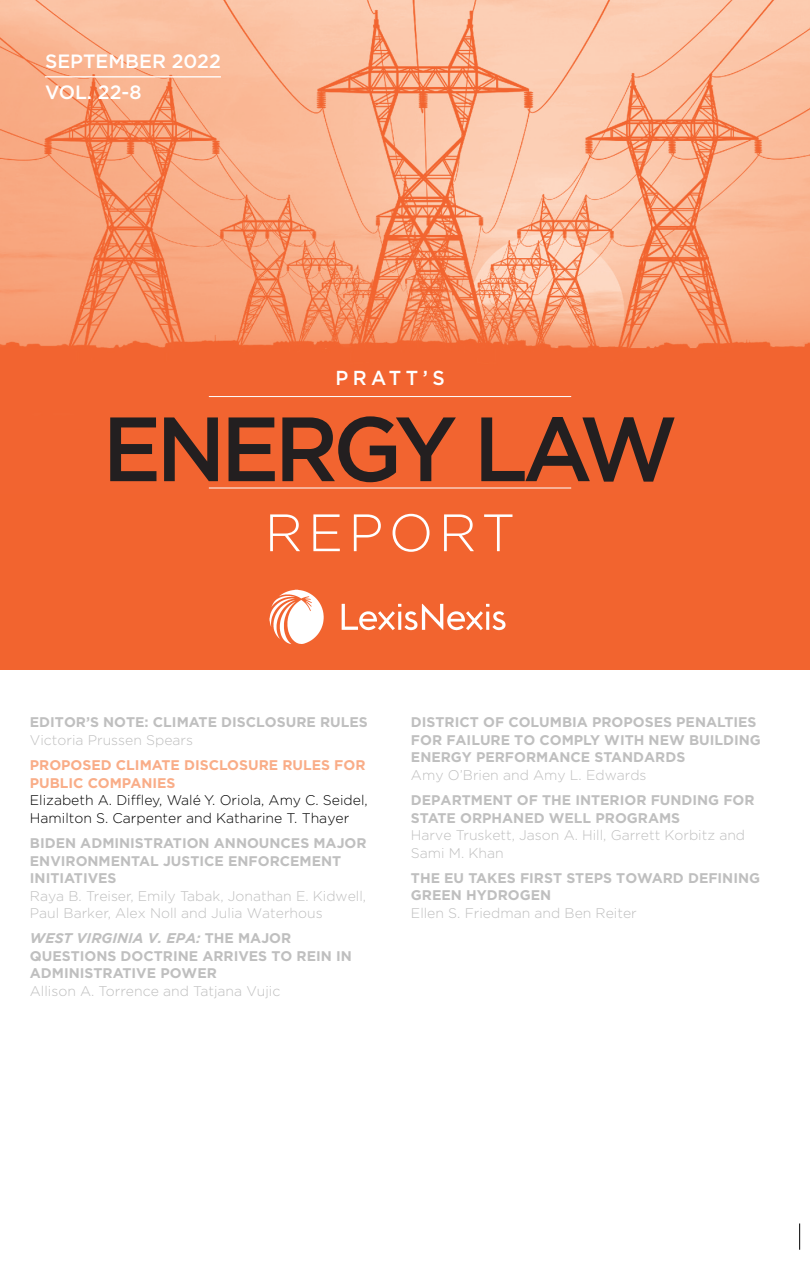
<style>
.page{position:relative;width:810px;height:1276px;background:#fff}
.page>*{position:absolute;margin:0;border:0;box-sizing:border-box;transform-origin:0 0}
.t1{font:500 91px "Gotham";letter-spacing:-.06em;color:#231f20}
.t2{font:300 52.5px "Gotham";letter-spacing:.1em;color:#fff}
.t3{font:500 20.3px "Gotham";letter-spacing:.23em;color:#fff;scale:.95 1}
.t4{font:500 19.25px/31px "Gotham";color:#fff}
.t5{font:700 14px/17.5px "Gotham";color:#bfbfbf}
.t6{font:300 14px/17.5px "Gotham";color:#bfbfbf}
.t7{font:300 14px/17.5px "Gotham";color:#000}
.t8{font:700 14px/17.5px "Gotham";color:#f9ad88}
.s1{font-style:italic}
</style>
<div class="page">
<div style="left:0;top:469px;width:810px;height:201px;background:#f2642f"></div>
<img style="left:0;top:0;width:810px;height:489px">
<hr style="left:209px;top:487px;width:362px;height:1px;background:#fff">
<hr style="left:209px;top:396px;width:362px;height:1px;background:#fff">
<hr style="left:45px;top:76px;width:176px;height:1px;background:#fff">
<img style="left:269px;top:589px;width:237px;height:55px">
<svg style="left:799px;top:1223px;width:1px;height:27px"></svg>
<h3 class="t4" style="left:45px;top:46px;width:177px">SEPTEMBER 2022<br>VOL. 22-8</h3>
<h3 class="t3" style="left:335px;top:365px;width:117px">PRATT’S</h3>
<h1 class="t1" style="left:102px;top:389px;width:577px">ENERGY LAW</h1>
<h2 class="t2" style="left:265px;top:504px;width:252px">REPORT</h2>
<p class="t5" style="left:30px;top:713px;width:339px">EDITOR’S NOTE: CLIMATE DISCLOSURE RULES</p>
<p class="t6" style="left:30px;top:731px;width:165px">Victoria Prussen Spears</p>
<p class="t8" style="left:30px;top:756px;width:337px">PROPOSED CLIMATE DISCLOSURE RULES FOR<br>PUBLIC COMPANIES</p>
<p class="t7" style="left:30px;top:791px;width:339px">Elizabeth A. Diffley, Walé Y. Oriola, Amy C. Seidel,<br>Hamilton S. Carpenter and Katharine T. Thayer</p>
<p class="t5" style="left:30px;top:834px;width:338px">BIDEN ADMINISTRATION ANNOUNCES MAJOR<br>ENVIRONMENTAL JUSTICE ENFORCEMENT<br>INITIATIVES</p>
<p class="t6" style="left:30px;top:887px;width:338px">Raya B. Treiser, Emily Tabak, Jonathan E. Kidwell,<br>Paul Barker, Alex Noll and Julia Waterhous</p>
<p class="t5" style="left:30px;top:929px;width:323px"><span class="s1">WEST VIRGINIA V. EPA:</span> THE MAJOR<br>QUESTIONS DOCTRINE ARRIVES TO REIN IN<br>ADMINISTRATIVE POWER</p>
<p class="t6" style="left:30px;top:982px;width:252px">Allison A. Torrence and Tatjana Vujic</p>
<p class="t5" style="left:411px;top:713px;width:351px">DISTRICT OF COLUMBIA PROPOSES PENALTIES<br>FOR FAILURE TO COMPLY WITH NEW BUILDING<br>ENERGY PERFORMANCE STANDARDS</p>
<p class="t6" style="left:411px;top:766px;width:237px">Amy O’Brien and Amy L. Edwards</p>
<p class="t5" style="left:411px;top:791px;width:345px">DEPARTMENT OF THE INTERIOR FUNDING FOR<br>STATE ORPHANED WELL PROGRAMS</p>
<p class="t6" style="left:411px;top:826px;width:336px">Harve Truskett, Jason A. Hill, Garrett Korbitz and<br>Sami M. Khan</p>
<p class="t5" style="left:411px;top:869px;width:351px">THE EU TAKES FIRST STEPS TOWARD DEFINING<br>GREEN HYDROGEN</p>
<p class="t6" style="left:411px;top:904px;width:227px">Ellen S. Friedman and Ben Reiter</p>
</div>
